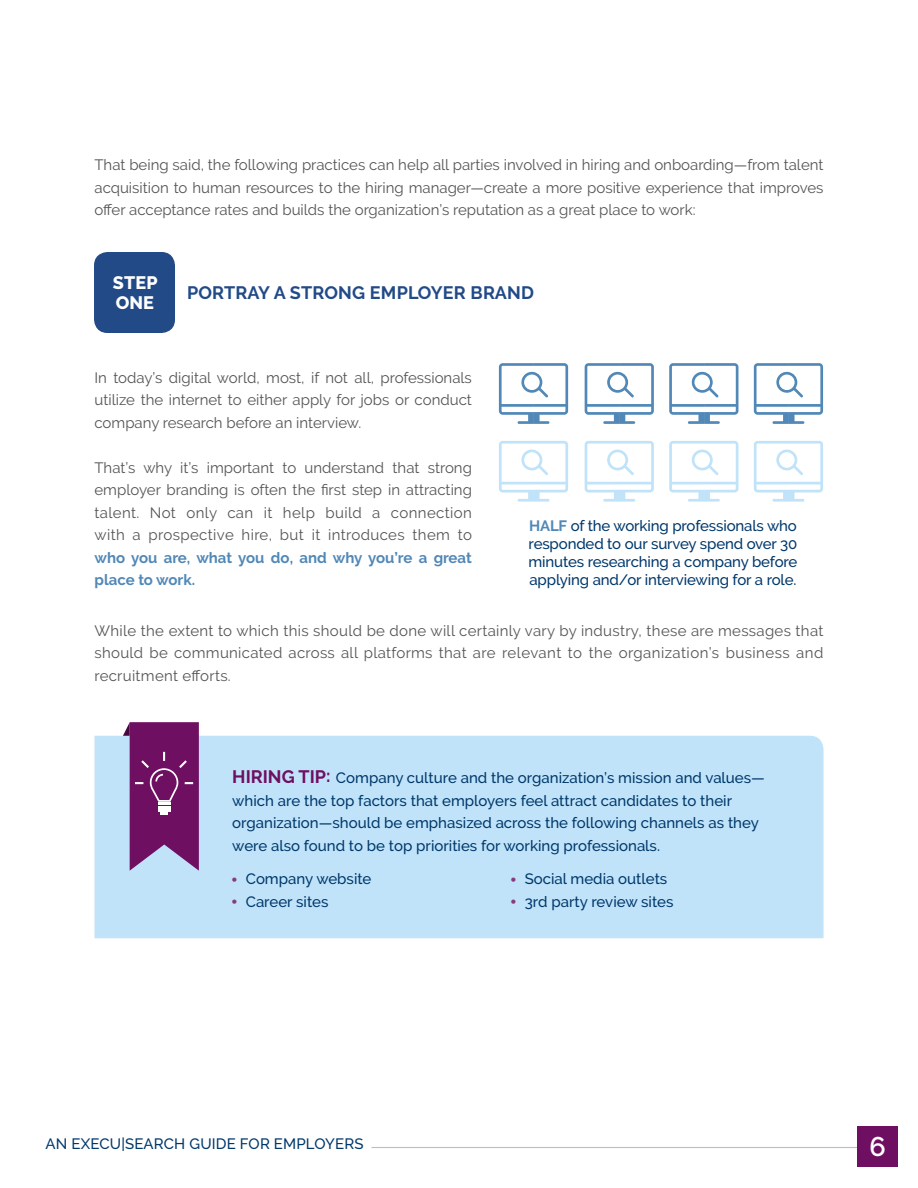
<style>
.page{position:relative;width:918px;height:1188px;background:#fff}
.page>*{position:absolute;margin:0;border:0;box-sizing:border-box;transform-origin:0 0}
.t1{font:600 27px "Raleway";color:#fff}
.t2{font:700 18px "Raleway";letter-spacing:.01em;color:#214a87}
.t3{font:800 18px/19.5px "Raleway";letter-spacing:.005em;color:#fff}
.t4{font:15px/22.5px "Raleway";color:#545456;text-align:justify}
.t5{font:500 15px/22.5px "Raleway";color:#00386b}
.t6{font:700 15px/22.5px "Raleway";color:#5188b7}
.s1{font-weight:700;color:#5188b7}
.s2{font-weight:700;font-size:18px;color:#6e0f61}
.s3{font-weight:900;font-size:18px;color:#883a7d}
</style>
<div class="page">
<hr style="left:372px;top:1147px;width:493px;height:1px;background:#bcbec0">
<div style="left:94px;top:736px;width:730px;height:202px;background:#c0e3f9"></div>
<div style="left:857px;top:1126px;width:41px;height:41px;background:#6e0f61"></div>
<div style="left:94px;top:252px;width:81px;height:81px;background:#214a87;border-radius:14px"></div>
<svg style="left:499px;top:363px;width:69px;height:61px"></svg>
<svg style="left:499px;top:441px;width:69px;height:61px"></svg>
<svg style="left:585px;top:363px;width:69px;height:61px"></svg>
<svg style="left:585px;top:441px;width:69px;height:61px"></svg>
<svg style="left:669px;top:363px;width:69px;height:61px"></svg>
<svg style="left:669px;top:441px;width:69px;height:61px"></svg>
<svg style="left:754px;top:363px;width:69px;height:61px"></svg>
<svg style="left:754px;top:441px;width:69px;height:61px"></svg>
<svg style="left:123px;top:722px;width:76px;height:149px;background:#813c81"></svg>
<p class="t4" style="left:94px;top:154px;width:731px">That being said, the following practices can help all parties involved in hiring and onboarding—from talent acquisition to human resources to the hiring manager—create a more positive experience that improves offer acceptance rates and builds the organization’s reputation as a great place to work:</p>
<p class="t3" style="left:113px;top:273px;width:46px">STEP<br>ONE</p>
<p class="t2" style="left:187px;top:282px;width:348px">PORTRAY A STRONG EMPLOYER BRAND</p>
<p class="t4" style="left:94px;top:366px;width:379px">In today’s digital world, most, if not all, professionals utilize the internet to either apply for jobs or conduct company research before an interview.</p>
<p class="t4" style="left:94px;top:456px;width:379px">That’s why it’s important to understand that strong employer branding is often the first step in attracting talent. Not only can it help build a connection with a prospective hire, but it introduces them to</p>
<p class="t6" style="left:94px;top:546px;width:379px">who you are, what you do, and why you’re a great place to work.</p>
<p class="t4" style="left:94px;top:619px;width:730px">While the extent to which this should be done will certainly vary by industry, these are messages that should be communicated across all platforms that are relevant to the organization’s business and recruitment efforts.</p>
<p class="t5" style="left:528px;top:516px;width:271px;line-height:18px;text-align:justify"><span class="s1">HALF</span> of the working professionals who responded to our survey spend over 30 minutes researching a company before applying and/or interviewing for a role.</p>
<p class="t5" style="left:232px;top:767px;width:534px"><span class="s2">HIRING TIP:</span> Company culture and the organization’s mission and values— which are the top factors that employers feel attract candidates to their organization—should be emphasized across the following channels as they were also found to be top priorities for working professionals.</p>
<p class="t5" style="left:231px;top:868px;width:142px"><span class="s3">•</span> Company website</p>
<p class="t5" style="left:231px;top:890px;width:99px"><span class="s3">•</span> Career sites</p>
<p class="t5" style="left:510px;top:868px;width:159px"><span class="s3">•</span> Social media outlets</p>
<p class="t5" style="left:510px;top:890px;width:165px"><span class="s3">•</span> 3rd party review sites</p>
<p class="t5" style="left:46px;top:1132px;width:319px">AN EXECU|SEARCH GUIDE FOR EMPLOYERS</p>
<h1 class="t1" style="left:869px;top:1131px;width:18px">6</h1>
</div>
